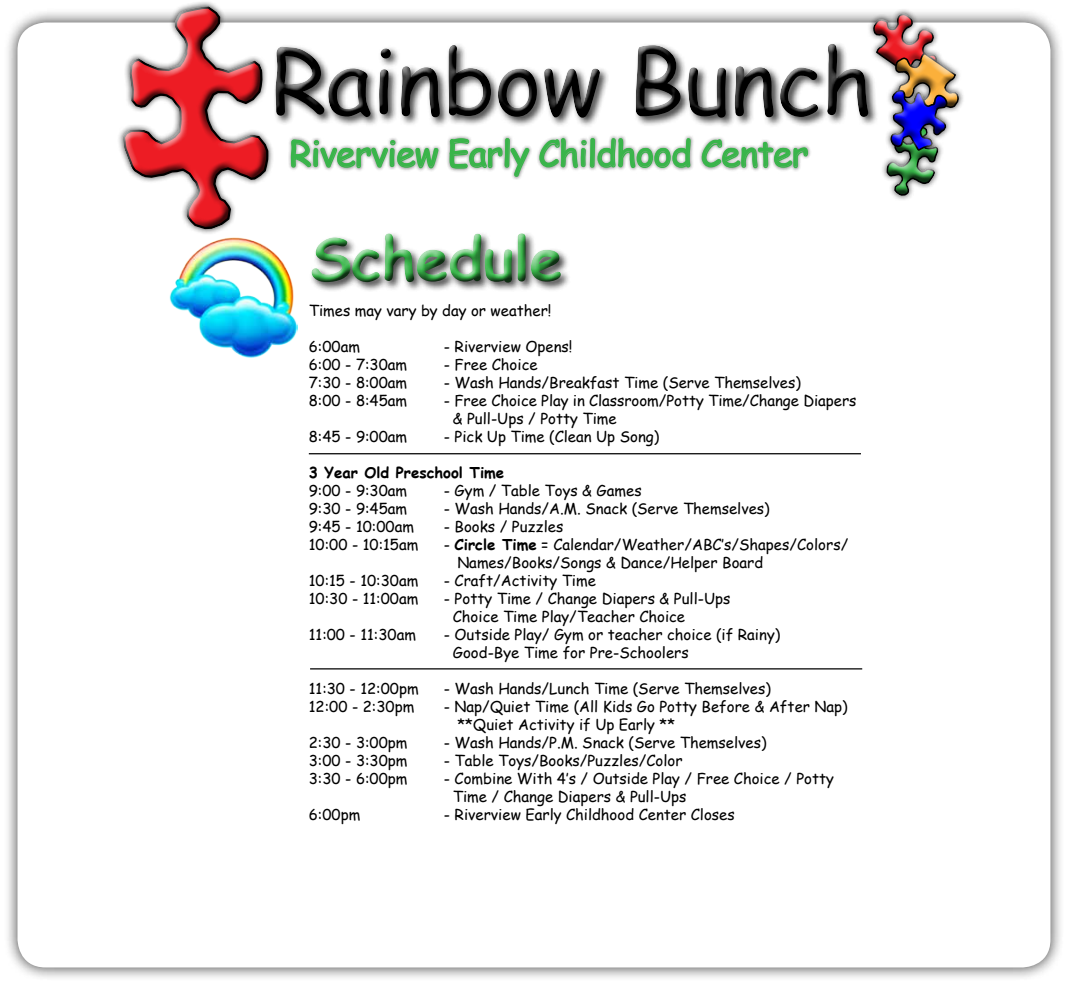
<style>
.page{position:relative;width:1068px;height:990px;background:#fff}
.page>*{position:absolute;margin:0;border:0;box-sizing:border-box;transform-origin:0 0}
.t1{font:700 60px "Comic Sans MS";letter-spacing:-.01em;color:#39b54a}
.t2{font:35px "Comic Sans MS";letter-spacing:-.02em;color:#39b54a}
.t3{font:15px/18px "Comic Sans MS";color:#000}
.t4{font:700 15px "Comic Sans MS";color:#000}
.s1{font-weight:700}
</style>
<div class="page">
<div style="left:3px;top:8px;width:1060px;height:973px;background:#000;opacity:.75"></div>
<div style="left:18px;top:22px;width:1032px;height:946px;background:#fff;border-radius:28px"></div>
<div style="left:305px;top:229px;width:265px;height:62px;background:#000;opacity:.75"></div>
<hr style="left:309px;top:453px;width:552px;height:1px;background:#000">
<hr style="left:310px;top:668px;width:552px;height:2px;background:#000">
<div style="left:269px;top:39px;width:608px;height:88px;background:#000;opacity:.75"></div>
<svg style="left:310px;top:139px;width:129px;height:30px"></svg>
<svg style="left:449px;top:138px;width:81px;height:40px"></svg>
<svg style="left:539px;top:138px;width:152px;height:33px"></svg>
<svg style="left:701px;top:8px;width:301px;height:192px"></svg>
<svg style="left:86px;top:2px;width:224px;height:247px"></svg>
<img style="left:168px;top:232px;width:129px;height:126px">
<h2 class="t2" style="left:289px;top:128px;width:520px">Riverview Early Childhood Center</h2>
<h1 class="t1" style="left:310px;top:214px;width:254px">Schedule</h1>
<p class="t3" style="left:309px;top:301px;width:244px">Times may vary by day or weather!</p>
<p class="t3" style="left:309px;top:337px;width:53px">6:00am</p>
<p class="t3" style="left:444px;top:337px;width:130px">- Riverview Opens!</p>
<p class="t3" style="left:309px;top:355px;width:100px">6:00 - 7:30am</p>
<p class="t3" style="left:444px;top:355px;width:95px">- Free Choice</p>
<p class="t3" style="left:309px;top:373px;width:100px">7:30 - 8:00am</p>
<p class="t3" style="left:444px;top:373px;width:358px">- Wash Hands/Breakfast Time (Serve Themselves)</p>
<p class="t3" style="left:309px;top:391px;width:100px">8:00 - 8:45am</p>
<p class="t3" style="left:453px;top:391px;width:405px;text-indent:-9px">- Free Choice Play in Classroom/Potty Time/Change Diapers &amp; Pull-Ups / Potty Time</p>
<p class="t3" style="left:309px;top:427px;width:100px">8:45 - 9:00am</p>
<p class="t3" style="left:444px;top:427px;width:217px">- Pick Up Time (Clean Up Song)</p>
<p class="t4" style="left:309px;top:461px;width:197px">3 Year Old Preschool Time</p>
<p class="t3" style="left:309px;top:481px;width:100px">9:00 - 9:30am</p>
<p class="t3" style="left:444px;top:481px;width:199px">- Gym / Table Toys &amp; Games</p>
<p class="t3" style="left:309px;top:499px;width:100px">9:30 - 9:45am</p>
<p class="t3" style="left:444px;top:499px;width:327px">- Wash Hands/A.M. Snack (Serve Themselves)</p>
<p class="t3" style="left:309px;top:517px;width:107px">9:45 - 10:00am</p>
<p class="t3" style="left:444px;top:517px;width:121px">- Books / Puzzles</p>
<p class="t3" style="left:309px;top:535px;width:111px">10:00 - 10:15am</p>
<p class="t3" style="left:457px;top:535px;width:392px;text-indent:-13px">- <span class="s1">Circle Time</span> = Calendar/Weather/ABC’s/Shapes/Colors/<br>Names/Books/Songs &amp; Dance/Helper Board</p>
<p class="t3" style="left:309px;top:571px;width:111px">10:15 - 10:30am</p>
<p class="t3" style="left:444px;top:571px;width:154px">- Craft/Activity Time</p>
<p class="t3" style="left:309px;top:589px;width:111px">10:30 - 11:00am</p>
<p class="t3" style="left:453px;top:589px;width:279px;text-indent:-9px">- Potty Time / Change Diapers &amp; Pull-Ups<br>Choice Time Play/Teacher Choice</p>
<p class="t3" style="left:309px;top:625px;width:109px">11:00 - 11:30am</p>
<p class="t3" style="left:453px;top:625px;width:329px;text-indent:-9px">- Outside Play/ Gym or teacher choice (if Rainy)<br>Good-Bye Time for Pre-Schoolers</p>
<p class="t3" style="left:309px;top:679px;width:111px">11:30 - 12:00pm</p>
<p class="t3" style="left:444px;top:679px;width:328px">- Wash Hands/Lunch Time (Serve Themselves)</p>
<p class="t3" style="left:309px;top:697px;width:107px">12:00 - 2:30pm</p>
<p class="t3" style="left:457px;top:697px;width:392px;text-indent:-13px">- Nap/Quiet Time (All Kids Go Potty Before &amp; After Nap) **Quiet Activity if Up Early **</p>
<p class="t3" style="left:309px;top:733px;width:100px">2:30 - 3:00pm</p>
<p class="t3" style="left:444px;top:733px;width:324px">- Wash Hands/P.M. Snack (Serve Themselves)</p>
<p class="t3" style="left:309px;top:751px;width:100px">3:00 - 3:30pm</p>
<p class="t3" style="left:444px;top:751px;width:240px">- Table Toys/Books/Puzzles/Color</p>
<p class="t3" style="left:309px;top:769px;width:100px">3:30 - 6:00pm</p>
<p class="t3" style="left:453px;top:769px;width:383px;text-indent:-9px">- Combine With 4’s / Outside Play / Free Choice / Potty<br>Time / Change Diapers &amp; Pull-Ups</p>
<p class="t3" style="left:309px;top:805px;width:53px">6:00pm</p>
<p class="t3" style="left:444px;top:805px;width:292px">- Riverview Early Childhood Center Closes</p>
</div>
